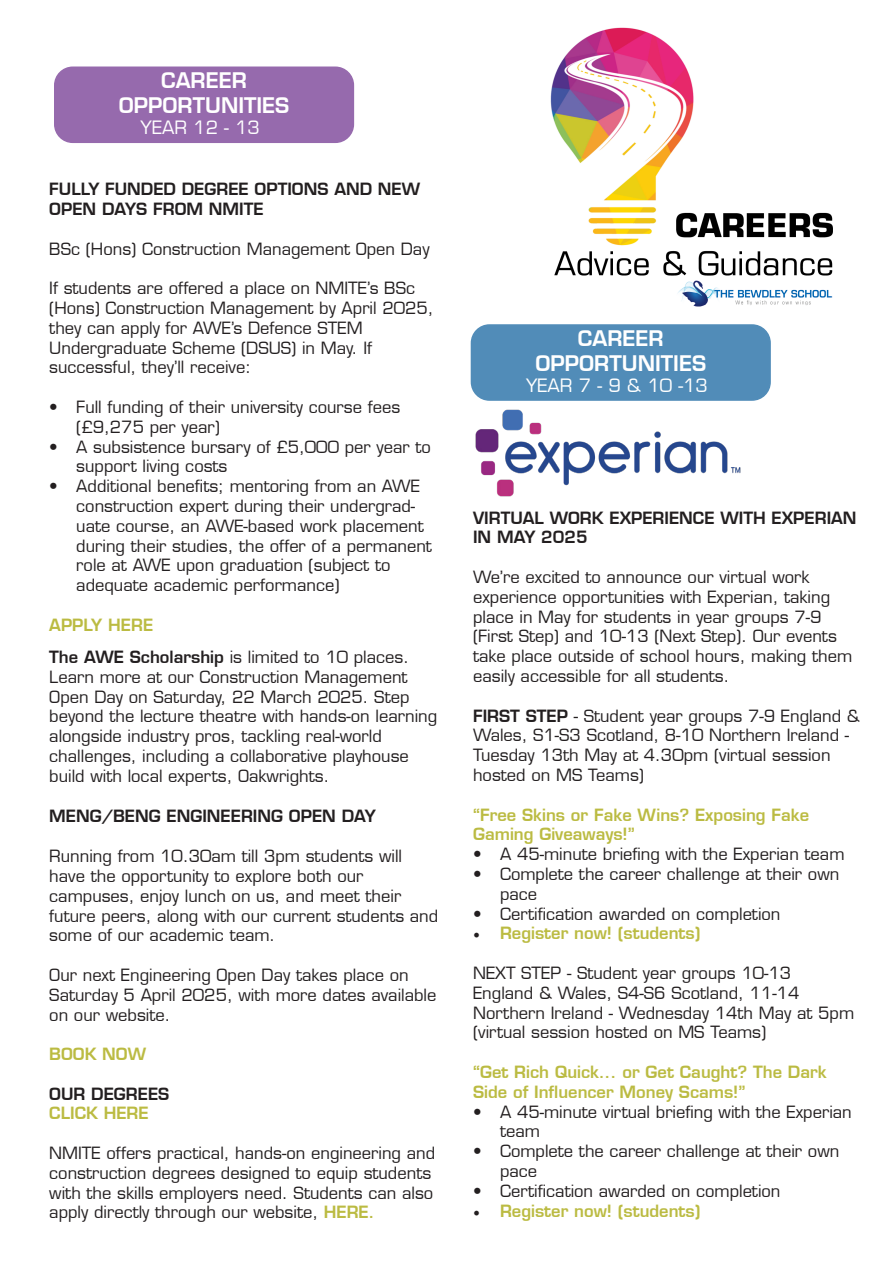
<style>
.page{position:relative;width:893px;height:1263px;background:#fff}
.page>*{position:absolute;margin:0;border:0;box-sizing:border-box;transform-origin:0 0}
.t1{font:600 21px/25.2px "Eurostile LT";color:#fff;text-align:center}
.t2{font:18px "Eurostile LT";color:#fff}
.t3{font:16.5px/19.8px "Eurostile LT";color:#231f20}
.t4{font:600 16.5px/19.8px "Eurostile LT";color:#bbbb42}
.t5{font:600 16.5px/19.8px "Eurostile LT";color:#231f20}
.s1{font-weight:600}
.s2{font-weight:600;color:#bbbb42}
.s3{font-family:"Minion Pro";font-weight:400;font-size:18px;color:#231f20}
</style>
<div class="page">
<img style="left:550px;top:27px;width:283px;height:280px">
<div style="left:471px;top:325px;width:299px;height:75px;background:#518cb8;border-radius:18px"></div>
<div style="left:471px;top:324px;width:300px;height:77px;border:2px solid #2d75aa;border-radius:18px"></div>
<div style="left:55px;top:67px;width:298px;height:75px;background:#966aad;border-radius:18px"></div>
<div style="left:54px;top:67px;width:300px;height:76px;border:2px solid #814b9d;border-radius:18px"></div>
<img style="left:475px;top:409px;width:266px;height:88px">
<p class="t1" style="left:119px;top:68px;width:172px">CAREER<br>OPPORTUNITIES</p>
<p class="t2" style="left:141px;top:117px;width:121px">YEAR 12 - 13</p>
<p class="t5" style="left:49px;top:179px;width:372px">FULLY FUNDED DEGREE OPTIONS AND NEW<br>OPEN DAYS FROM NMITE</p>
<p class="t3" style="left:49px;top:239px;width:382px">BSc (Hons) Construction Management Open Day</p>
<p class="t3" style="left:49px;top:278px;width:386px">If students are offered a place on NMITE’s BSc (Hons) Construction Management by April 2025, they can apply for AWE’s Defence STEM Undergraduate Scheme (DSUS) in May. If successful, they’ll receive:</p>
<p class="t3" style="left:76px;top:397px;width:325px;text-indent:-27px">• Full funding of their university course fees (£9,275 per year)</p>
<p class="t3" style="left:76px;top:437px;width:356px;text-indent:-27px">• A subsistence bursary of £5,000 per year to support living costs</p>
<p class="t3" style="left:76px;top:476px;width:357px;text-indent:-27px">• Additional benefits; mentoring from an AWE construction expert during their undergrad&shy;uate course, an AWE-based work placement during their studies, the offer of a permanent role at AWE upon graduation (subject to adequate academic performance)</p>
<p class="t4" style="left:49px;top:615px;width:105px">APPLY HERE</p>
<p class="t3" style="left:49px;top:647px;width:389px"><span class="s1">The AWE Scholarship</span> is limited to 10 places.<br>Learn more at our Construction Management Open Day on Saturday, 22 March 2025. Step beyond the lecture theatre with hands-on learning alongside industry pros, tackling real-world challenges, including a collaborative playhouse build with local experts, Oakwrights.</p>
<p class="t5" style="left:49px;top:806px;width:328px">MENG/BENG ENGINEERING OPEN DAY</p>
<p class="t3" style="left:49px;top:846px;width:391px">Running from 10.30am till 3pm students will have the opportunity to explore both our campuses, enjoy lunch on us, and meet their future peers, along with our current students and some of our academic team.</p>
<p class="t3" style="left:49px;top:965px;width:389px">Our next Engineering Open Day takes place on<br>Saturday 5 April 2025, with more dates available on our website.</p>
<p class="t4" style="left:49px;top:1044px;width:98px">BOOK NOW</p>
<p class="t5" style="left:49px;top:1083px;width:122px">OUR DEGREES</p>
<p class="t4" style="left:49px;top:1103px;width:101px">CLICK HERE</p>
<p class="t3" style="left:49px;top:1143px;width:387px">NMITE offers practical, hands-on engineering and construction degrees designed to equip students with the skills employers need. Students can also apply directly through our website, <span class="s2">HERE.</span></p>
<p class="t1" style="left:535px;top:325px;width:172px">CAREER<br>OPPORTUNITIES</p>
<p class="t2" style="left:526px;top:375px;width:183px">YEAR 7 - 9 &amp; 10 -13</p>
<p class="t5" style="left:473px;top:507px;width:385px">VIRTUAL WORK EXPERIENCE WITH EXPERIAN<br>IN MAY 2025</p>
<p class="t3" style="left:473px;top:567px;width:381px">We’re excited to announce our virtual work experience opportunities with Experian, taking place in May for students in year groups 7-9 (First Step) and 10-13 (Next Step). Our events take place outside of school hours, making them easily accessible for all students.</p>
<p class="t3" style="left:473px;top:706px;width:388px"><span class="s1">FIRST STEP</span> - Student year groups 7-9 England &amp; Wales, S1-S3 Scotland, 8-10 Northern Ireland - Tuesday 13th May at 4.30pm (virtual session hosted on MS Teams)</p>
<p class="t4" style="left:473px;top:804px;width:338px">“Free Skins or Fake Wins? Exposing Fake<br>Gaming Giveaways!”</p>
<p class="t3" style="left:473px;top:844px;width:373px">• A 45-minute briefing with the Experian team</p>
<p class="t3" style="left:500px;top:864px;width:341px;text-indent:-27px">• Complete the career challenge at their own pace</p>
<p class="t3" style="left:473px;top:904px;width:309px">• Certification awarded on completion</p>
<p class="t4" style="left:473px;top:923px;width:229px"><span class="s3">•</span> Register now! (students)</p>
<p class="t3" style="left:473px;top:963px;width:383px">NEXT STEP - Student year groups 10-13<br>England &amp; Wales, S4-S6 Scotland, 11-14<br>Northern Ireland - Wednesday 14th May at 5pm (virtual session hosted on MS Teams)</p>
<p class="t4" style="left:473px;top:1062px;width:355px">“Get Rich Quick... or Get Caught? The Dark<br>Side of Influencer Money Scams!”</p>
<p class="t3" style="left:500px;top:1102px;width:353px;text-indent:-27px">• A 45-minute virtual briefing with the Experian team</p>
<p class="t3" style="left:500px;top:1141px;width:341px;text-indent:-27px">• Complete the career challenge at their own pace</p>
<p class="t3" style="left:473px;top:1181px;width:309px">• Certification awarded on completion</p>
<p class="t4" style="left:473px;top:1200px;width:229px"><span class="s3">•</span> Register now! (students)</p>
</div>
